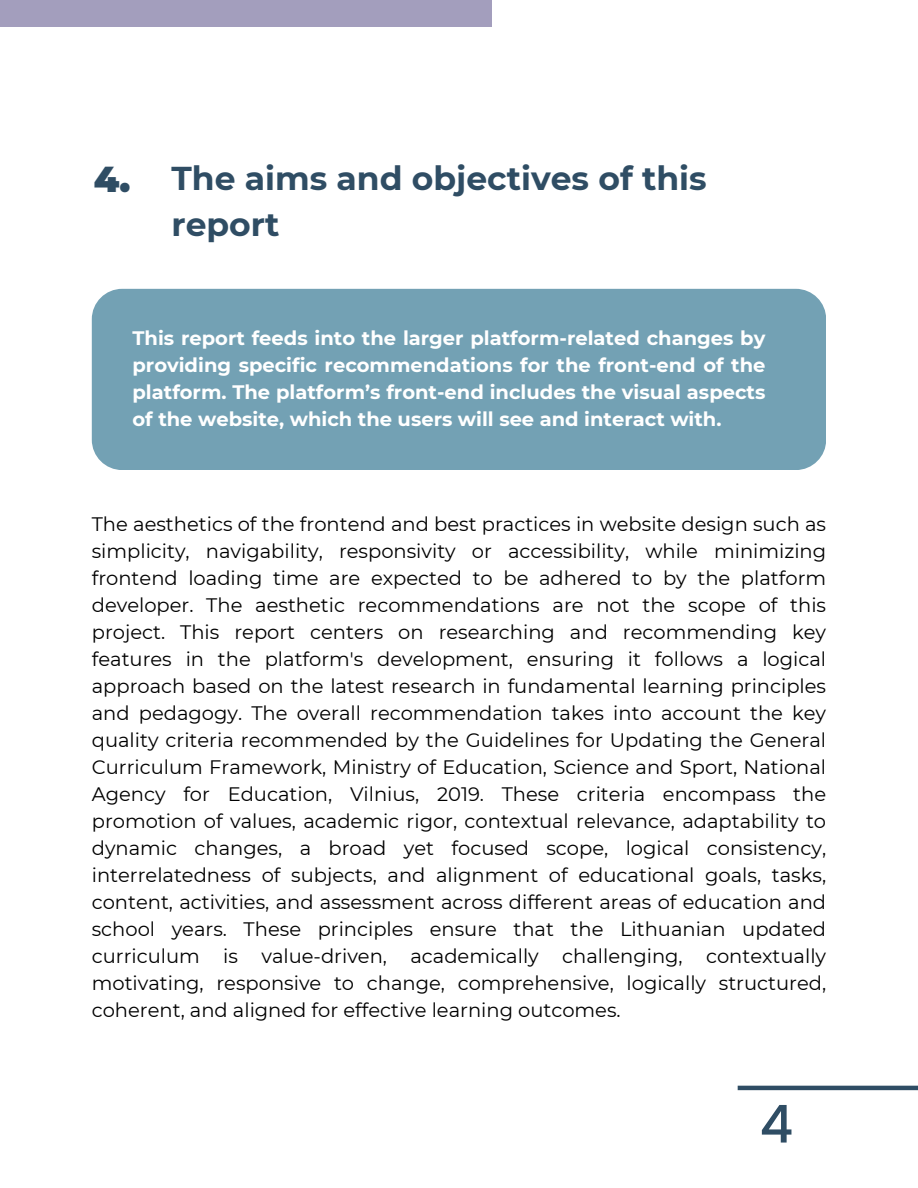
<style>
.page{position:relative;width:918px;height:1188px;background:#fff}
.page>*{position:absolute;margin:0;border:0;box-sizing:border-box;transform-origin:0 0}
.t1{font:500 52.2px "Poppins";color:#2f4d64}
.t2{font:900 36px "Montserrat";color:#2f4d64}
.t3{font:700 33px/46.2px "Montserrat";color:#2f4d64}
.t4{font:19.5px/27px "Montserrat";color:#000;text-align:justify}
.t5{font:700 19.5px/27px "Montserrat";color:#fff;text-align:justify}
</style>
<div class="page">
<div style="left:92px;top:289px;width:734px;height:181px;background:#73a1b4;border-radius:30px"></div>
<hr style="left:738px;top:1086px;width:180px;height:4px;background:#2f4d64">
<div style="left:0;top:0;width:491px;height:26px;background:#a39ebd"></div>
<p class="t2" style="left:94px;top:157px;width:38px">4.</p>
<p class="t3" style="left:172px;top:155px;width:537px">The aims and objectives of this report</p>
<p class="t5" style="left:133px;top:324px;width:634px">This report feeds into the larger platform-related changes by providing specific recommendations for the front-end of the platform. The platform’s front-end includes the visual aspects of the website, which the users will see and interact with.</p>
<p class="t4" style="left:92px;top:511px;width:736px">The aesthetics of the frontend and best practices in website design such as simplicity, navigability, responsivity or accessibility, while minimizing frontend loading time are expected to be adhered to by the platform developer. The aesthetic recommendations are not the scope of this project. This report centers on researching and recommending key features in the platform's development, ensuring it follows a logical approach based on the latest research in fundamental learning principles and pedagogy. The overall recommendation takes into account the key quality criteria recommended by the Guidelines for Updating the General Curriculum Framework, Ministry of Education, Science and Sport, National Agency for Education, Vilnius, 2019. These criteria encompass the promotion of values, academic rigor, contextual relevance, adaptability to dynamic changes, a broad yet focused scope, logical consistency, interrelatedness of subjects, and alignment of educational goals, tasks, content, activities, and assessment across different areas of education and school years. These principles ensure that the Lithuanian updated curriculum is value-driven, academically challenging, contextually motivating, responsive to change, comprehensive, logically structured, coherent, and aligned for effective learning outcomes.</p>
<p class="t1" style="left:759px;top:1088px;width:35px">4</p>
</div>
